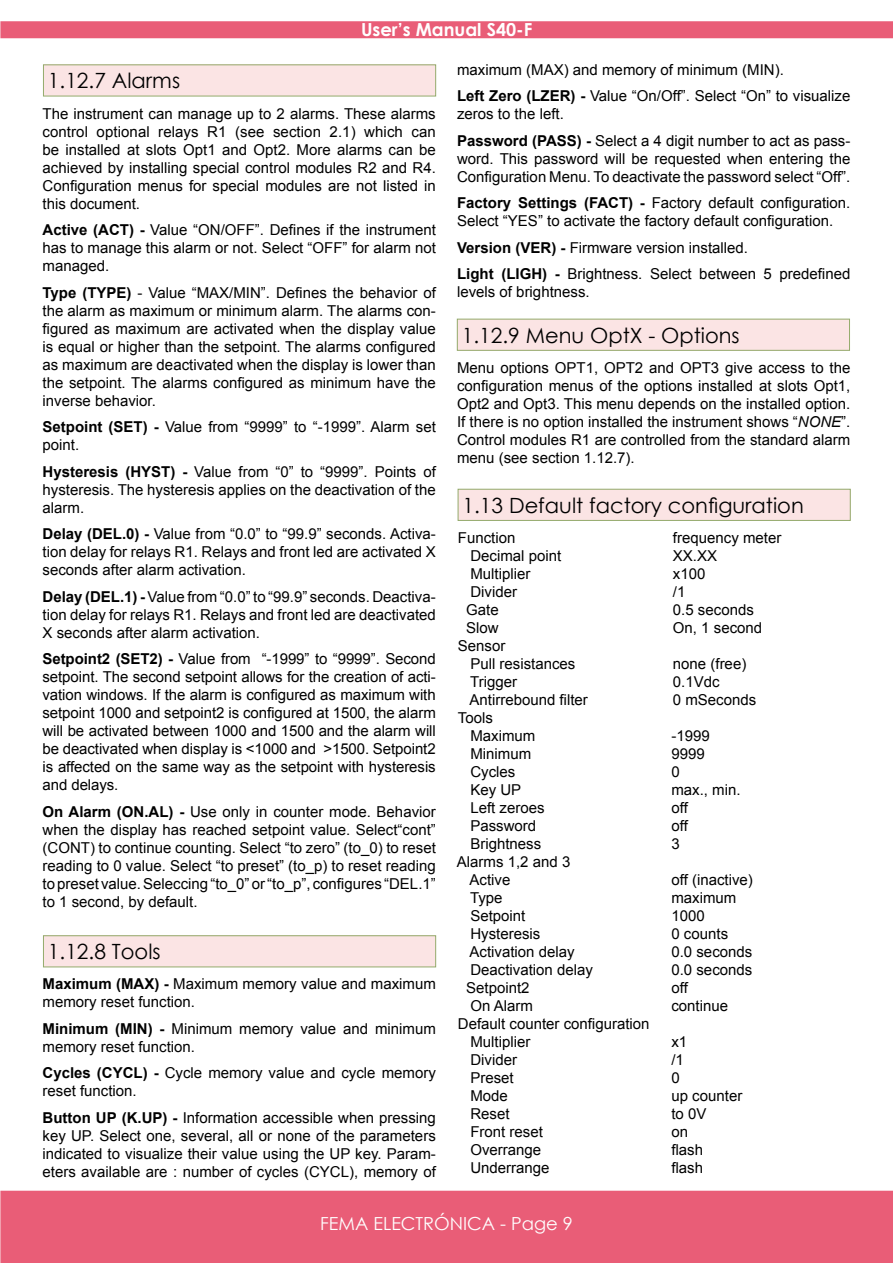
<style>
.page{position:relative;width:893px;height:1263px;background:#fff}
.page>*{position:absolute;margin:0;border:0;box-sizing:border-box;transform-origin:0 0}
.t1{font:21px "Century Gothic";color:#000}
.t2{font:18px "Century Gothic";color:#fff}
.t3{font:700 18px "Century Gothic";color:#fff}
.t4{font:15px/18px "Arial";color:#000}
.s1{font-weight:700}
.s2{font-style:italic}
</style>
<div class="page">
<div style="left:1px;top:22px;width:891px;height:16px;background:#e95d77"></div>
<div style="left:0;top:21px;width:893px;height:17px;border:2px solid #e95d77"></div>
<div style="left:0;top:1191px;width:893px;height:72px;background:#e95d77"></div>
<div style="left:43px;top:65px;width:393px;height:31px;background:#fbe4e4"></div>
<div style="left:457px;top:319px;width:392px;height:31px;background:#fbe4e4"></div>
<div style="left:457px;top:319px;width:393px;height:31px;border:1px solid #94ab6c"></div>
<div style="left:43px;top:936px;width:393px;height:31px;background:#fbe4e4"></div>
<div style="left:43px;top:935px;width:393px;height:32px;border:1px solid #94ab6c"></div>
<div style="left:458px;top:489px;width:392px;height:31px;background:#fbe4e4"></div>
<div style="left:458px;top:489px;width:392px;height:32px;border:1px solid #94ab6c"></div>
<p class="t3" style="left:361px;top:18px;width:173px">User’s Manual S40-F</p>
<h1 class="t1" style="left:48px;top:66px;width:134px">1.12.7 Alarms</h1>
<p class="t4" style="left:43px;top:104px;width:395px;text-align:justify">The instrument can manage up to 2 alarms. These alarms control optional relays R1 (see section 2.1) which can be installed at slots Opt1 and Opt2. More alarms can be achieved by installing special control modules R2 and R4.<br>Configuration menus for special modules are not listed in this document.</p>
<p class="t4" style="left:43px;top:221px;width:395px;text-align:justify"><span class="s1">Active (ACT) -</span> Value “ON/OFF”. Defines if the instrument has to manage this alarm or not. Select “OFF” for alarm not managed.</p>
<p class="t4" style="left:43px;top:283px;width:395px;text-align:justify"><span class="s1">Type (TYPE)</span> - Value “MAX/MIN”. Defines the behavior of the alarm as maximum or minimum alarm. The alarms con&shy;figured as maximum are activated when the display value is equal or higher than the setpoint. The alarms configured as maximum are deactivated when the display is lower than the setpoint. The alarms configured as minimum have the inverse behavior.</p>
<p class="t4" style="left:43px;top:418px;width:395px"><span class="s1">Setpoint (SET) -</span> Value from “9999” to “-1999”. Alarm set point.</p>
<p class="t4" style="left:43px;top:462px;width:395px;text-align:justify"><span class="s1">Hysteresis (HYST) -</span> Value from “0” to “9999”. Points of hysteresis. The hysteresis applies on the deactivation of the alarm.</p>
<p class="t4" style="left:43px;top:525px;width:395px;text-align:justify"><span class="s1">Delay (DEL.0) -</span> Value from “0.0” to “99.9” seconds. Activa&shy;tion delay for relays R1. Relays and front led are activated X seconds after alarm activation.</p>
<p class="t4" style="left:43px;top:587px;width:395px;text-align:justify"><span class="s1">Delay (DEL.1) -</span> Value from “0.0” to “99.9” seconds. Deactiva&shy;tion delay for relays R1. Relays and front led are deactivated X seconds after alarm activation.</p>
<p class="t4" style="left:43px;top:650px;width:395px;text-align:justify"><span class="s1">Setpoint2 (SET2) -</span> Value from “-1999” to “9999”. Second setpoint. The second setpoint allows for the creation of acti&shy;vation windows. If the alarm is configured as maximum with setpoint 1000 and setpoint2 is configured at 1500, the alarm will be activated between 1000 and 1500 and the alarm will be deactivated when display is &lt;1000 and &gt;1500. Setpoint2 is affected on the same way as the setpoint with hysteresis and delays.</p>
<p class="t4" style="left:43px;top:802px;width:395px;text-align:justify"><span class="s1">On Alarm (ON.AL) -</span> Use only in counter mode. Behavior when the display has reached setpoint value. Select“cont” (CONT) to continue counting. Select “to zero” (to_0) to reset reading to 0 value. Select “to preset” (to_p) to reset reading to preset value. Seleccing “to_0” or “to_p”, configures “DEL.1” to 1 second, by default.</p>
<h1 class="t1" style="left:48px;top:937px;width:114px">1.12.8 Tools</h1>
<p class="t4" style="left:43px;top:975px;width:395px"><span class="s1">Maximum (MAX) -</span> Maximum memory value and maximum memory reset function.</p>
<p class="t4" style="left:43px;top:1019px;width:395px"><span class="s1">Minimum (MIN) -</span> Minimum memory value and minimum memory reset function.</p>
<p class="t4" style="left:43px;top:1064px;width:395px"><span class="s1">Cycles (CYCL) -</span> Cycle memory value and cycle memory reset function.</p>
<p class="t4" style="left:43px;top:1108px;width:395px;text-align:justify"><span class="s1">Button UP (K.UP) -</span> Information accessible when pressing key UP. Select one, several, all or none of the parameters indicated to visualize their value using the UP key. Param&shy;eters available are : number of cycles (CYCL), memory of</p>
<p class="t4" style="left:457px;top:56px;width:395px;line-height:26.5px">maximum (MAX) and memory of minimum (MIN).<br><span class="s1">Left Zero (LZER) -</span> Value “On/Off”. Select “On” to visualize</p>
<p class="t4" style="left:457px;top:101px;width:395px;line-height:26.5px">zeros to the left.<br><span class="s1">Password (PASS) -</span> Select a 4 digit number to act as pass-</p>
<p class="t4" style="left:457px;top:150px;width:395px">word. This password will be requested when entering the<br>Configuration Menu. To deactivate the password select “Off”.</p>
<p class="t4" style="left:457px;top:194px;width:395px"><span class="s1">Factory Settings (FACT) -</span> Factory default configuration.<br>Select “YES” to activate the factory default configuration.</p>
<p class="t4" style="left:457px;top:234px;width:395px;line-height:26.5px"><span class="s1">Version (VER) -</span> Firmware version installed.<br><span class="s1">Light (LIGH) -</span> Brightness. Select between 5 predefined</p>
<p class="t4" style="left:457px;top:283px;width:134px">levels of brightness.</p>
<h1 class="t1" style="left:462px;top:320px;width:280px">1.12.9 Menu OptX - Options</h1>
<p class="t4" style="left:457px;top:359px;width:395px;text-align:justify">Menu options OPT1, OPT2 and OPT3 give access to the configuration menus of the options installed at slots Opt1, Opt2 and Opt3. This menu depends on the installed option.<br>If there is no option installed the instrument shows “<span class="s2">NONE</span>”.<br>Control modules R1 are controlled from the standard alarm menu (see section 1.12.7).</p>
<h1 class="t1" style="left:462px;top:490px;width:343px">1.13 Default factory configuration</h1>
<p class="t4" style="left:458px;top:528px;width:59px">Function</p>
<p class="t4" style="left:673px;top:528px;width:110px">frequency meter</p>
<p class="t4" style="left:470px;top:546px;width:92px">Decimal point</p>
<p class="t4" style="left:673px;top:546px;width:46px">XX.XX</p>
<p class="t4" style="left:470px;top:564px;width:62px">Multiplier</p>
<p class="t4" style="left:673px;top:564px;width:34px">x100</p>
<p class="t4" style="left:470px;top:582px;width:48px">Divider</p>
<p class="t4" style="left:673px;top:582px;width:14px">/1</p>
<p class="t4" style="left:466px;top:600px;width:34px">Gate</p>
<p class="t4" style="left:673px;top:600px;width:82px">0.5 seconds</p>
<p class="t4" style="left:466px;top:618px;width:34px">Slow</p>
<p class="t4" style="left:673px;top:618px;width:91px">On, 1 second</p>
<p class="t4" style="left:470px;top:636px;width:107px;text-indent:-13px">Sensor<br>Pull resistances</p>
<p class="t4" style="left:673px;top:654px;width:75px">none (free)</p>
<p class="t4" style="left:470px;top:672px;width:48px">Trigger</p>
<p class="t4" style="left:673px;top:672px;width:48px">0.1Vdc</p>
<p class="t4" style="left:469px;top:690px;width:120px">Antirrebound filter</p>
<p class="t4" style="left:673px;top:690px;width:85px">0 mSeconds</p>
<p class="t4" style="left:470px;top:708px;width:66px;text-indent:-13px">Tools<br>Maximum</p>
<p class="t4" style="left:671px;top:726px;width:40px">-1999</p>
<p class="t4" style="left:470px;top:744px;width:62px">Minimum</p>
<p class="t4" style="left:671px;top:744px;width:35px">9999</p>
<p class="t4" style="left:470px;top:762px;width:46px">Cycles</p>
<p class="t4" style="left:671px;top:762px;width:10px">0</p>
<p class="t4" style="left:470px;top:780px;width:52px">Key UP</p>
<p class="t4" style="left:671px;top:780px;width:71px">max., min.</p>
<p class="t4" style="left:470px;top:798px;width:76px">Left zeroes</p>
<p class="t4" style="left:671px;top:798px;width:18px">off</p>
<p class="t4" style="left:470px;top:816px;width:67px">Password</p>
<p class="t4" style="left:671px;top:816px;width:18px">off</p>
<p class="t4" style="left:470px;top:834px;width:72px">Brightness</p>
<p class="t4" style="left:671px;top:834px;width:10px">3</p>
<p class="t4" style="left:469px;top:852px;width:102px;text-indent:-13px">Alarms 1,2 and 3<br>Active</p>
<p class="t4" style="left:671px;top:870px;width:83px">off (inactive)</p>
<p class="t4" style="left:470px;top:888px;width:34px">Type</p>
<p class="t4" style="left:671px;top:888px;width:66px">maximum</p>
<p class="t4" style="left:470px;top:906px;width:57px">Setpoint</p>
<p class="t4" style="left:671px;top:906px;width:35px">1000</p>
<p class="t4" style="left:470px;top:924px;width:72px">Hysteresis</p>
<p class="t4" style="left:671px;top:924px;width:58px">0 counts</p>
<p class="t4" style="left:469px;top:942px;width:107px">Activation delay</p>
<p class="t4" style="left:671px;top:942px;width:82px">0.0 seconds</p>
<p class="t4" style="left:470px;top:960px;width:124px">Deactivation delay</p>
<p class="t4" style="left:671px;top:960px;width:82px">0.0 seconds</p>
<p class="t4" style="left:466px;top:978px;width:65px">Setpoint2</p>
<p class="t4" style="left:671px;top:978px;width:18px">off</p>
<p class="t4" style="left:470px;top:996px;width:64px">On Alarm</p>
<p class="t4" style="left:671px;top:996px;width:58px">continue</p>
<p class="t4" style="left:470px;top:1014px;width:181px;text-indent:-13px">Default counter configuration<br>Multiplier</p>
<p class="t4" style="left:671px;top:1032px;width:17px">x1</p>
<p class="t4" style="left:470px;top:1050px;width:48px">Divider</p>
<p class="t4" style="left:671px;top:1050px;width:14px">/1</p>
<p class="t4" style="left:470px;top:1068px;width:45px">Preset</p>
<p class="t4" style="left:671px;top:1068px;width:10px">0</p>
<p class="t4" style="left:470px;top:1086px;width:39px">Mode</p>
<p class="t4" style="left:671px;top:1086px;width:72px">up counter</p>
<p class="t4" style="left:470px;top:1104px;width:41px">Reset</p>
<p class="t4" style="left:671px;top:1104px;width:37px">to 0V</p>
<p class="t4" style="left:470px;top:1122px;width:74px">Front reset</p>
<p class="t4" style="left:671px;top:1122px;width:18px">on</p>
<p class="t4" style="left:470px;top:1140px;width:72px">Overrange</p>
<p class="t4" style="left:671px;top:1140px;width:33px">flash</p>
<p class="t4" style="left:470px;top:1158px;width:81px">Underrange</p>
<p class="t4" style="left:671px;top:1158px;width:33px">flash</p>
<p class="t2" style="left:320px;top:1210px;width:254px">FEMA ELECTRÓNICA - Page 9</p>
</div>
